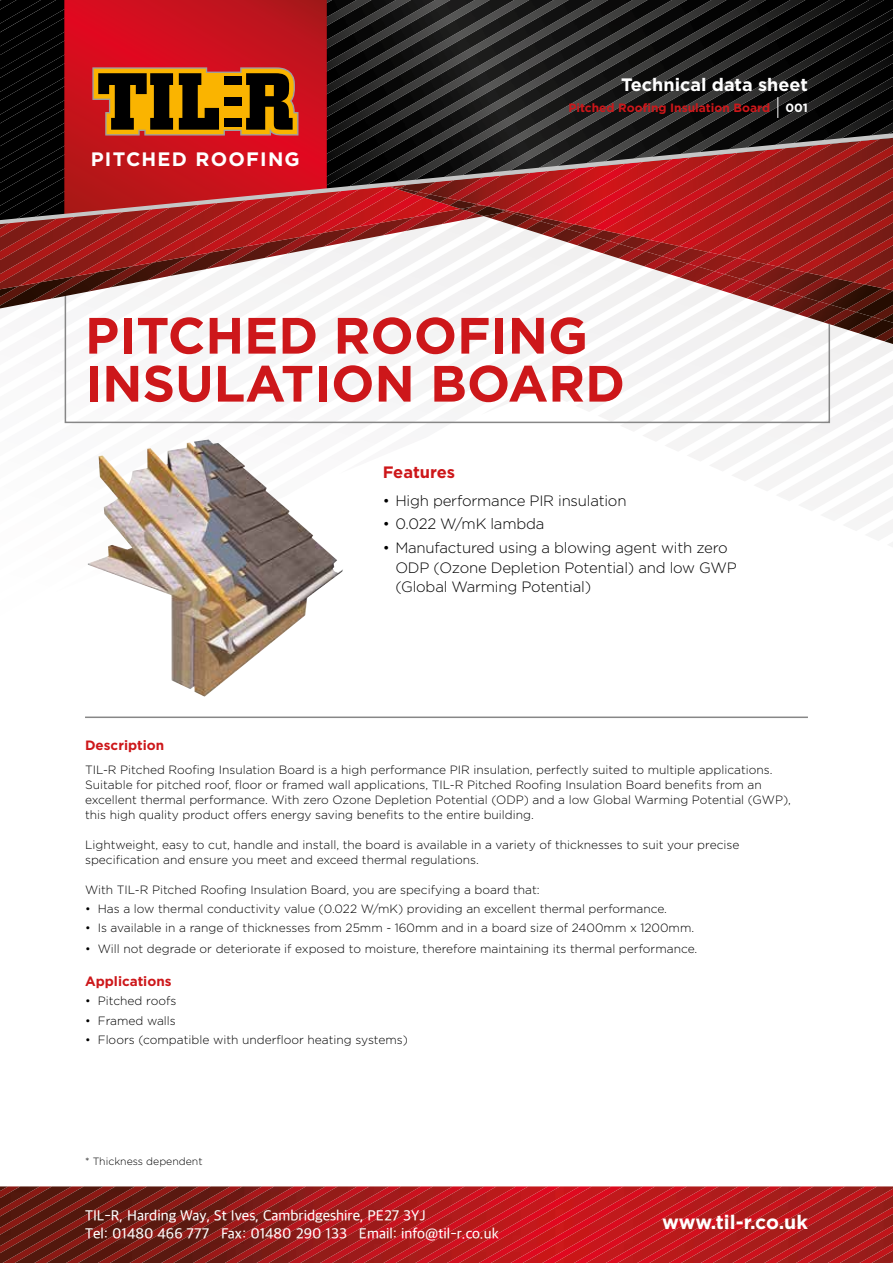
<style>
.page{position:relative;width:893px;height:1263px;background:#fff}
.page>*{position:absolute;margin:0;border:0;box-sizing:border-box;transform-origin:0 0}
.t1{font:700 51px/48px "Gotham";color:#cd171a}
.t2{font:700 19.5px "Gotham";letter-spacing:-.005em;color:#fff}
.t3{font:700 19.5px "Gotham";letter-spacing:.065em;color:#fff}
.t4{font:700 18px "Gotham";color:#fff}
.t5{font:700 16.5px "Gotham";color:#cd171a}
.t6{font:300 15px/19.5px "Gotham";letter-spacing:-.015em;color:#000}
.t7{font:500 15px/18px "Apple SD Gothic Neo";color:#fff}
.t8{font:700 13.5px "Gotham";color:#cd171a}
.t9{font:300 12px/15px "Gotham";color:#000}
.t10{font:700 12px "Gotham";color:#cd171a}
.t11{font:700 12px "Gotham";color:#fff}
.t12{font:300 10.5px "Gotham";color:#000}
</style>
<div class="page">
<img style="left:0;top:1186px;width:893px;height:77px">
<img style="left:852px;top:0;width:39px;height:133px">
<svg style="left:383px;top:225px;width:510px;height:286px"></svg>
<img style="left:415px;top:225px;width:50px;height:6px">
<img style="left:812px;top:0;width:40px;height:133px">
<svg style="left:383px;top:277px;width:510px;height:214px"></svg>
<svg style="left:324px;top:243px;width:59px;height:51px"></svg>
<img style="left:389px;top:225px;width:26px;height:17px">
<img style="left:773px;top:0;width:39px;height:133px">
<svg style="left:265px;top:254px;width:59px;height:40px"></svg>
<img style="left:302px;top:243px;width:56px;height:11px">
<img style="left:389px;top:225px;width:25px;height:8px">
<img style="left:733px;top:0;width:40px;height:133px">
<img style="left:265px;top:253px;width:37px;height:12px">
<img style="left:342px;top:225px;width:47px;height:18px">
<img style="left:694px;top:0;width:39px;height:133px">
<img style="left:294px;top:225px;width:48px;height:28px">
<img style="left:655px;top:0;width:39px;height:133px">
<svg style="left:481px;top:225px;width:412px;height:247px"></svg>
<img style="left:731px;top:282px;width:36px;height:12px">
<img style="left:751px;top:266px;width:44px;height:20px">
<img style="left:777px;top:225px;width:116px;height:45px">
<img style="left:247px;top:225px;width:47px;height:37px">
<img style="left:615px;top:0;width:40px;height:133px">
<img style="left:200px;top:225px;width:47px;height:33px">
<img style="left:576px;top:0;width:39px;height:133px">
<svg style="left:75px;top:258px;width:190px;height:36px"></svg>
<img style="left:0;top:292px;width:75px;height:17px">
<img style="left:153px;top:225px;width:47px;height:57px">
<img style="left:536px;top:0;width:40px;height:133px">
<img style="left:0;top:292px;width:19px;height:12px">
<img style="left:0;top:225px;width:153px;height:67px">
<img style="left:497px;top:0;width:39px;height:133px">
<img style="left:0;top:225px;width:105px;height:56px">
<img style="left:457px;top:0;width:40px;height:133px">
<img style="left:0;top:225px;width:58px;height:34px">
<img style="left:418px;top:0;width:39px;height:133px">
<img style="left:0;top:225px;width:11px;height:11px">
<img style="left:378px;top:0;width:40px;height:133px">
<img style="left:339px;top:0;width:39px;height:133px">
<img style="left:327px;top:0;width:12px;height:133px">
<img style="left:0;top:99px;width:64px;height:23px">
<img style="left:0;top:77px;width:64px;height:22px">
<img style="left:0;top:54px;width:64px;height:23px">
<img style="left:0;top:0;width:64px;height:54px">
<img style="left:0;top:0;width:63px;height:31px">
<img style="left:0;top:0;width:23px;height:8px">
<svg style="left:64px;top:0;width:263px;height:133px;background:#cb101d"></svg>
<svg style="left:0;top:133px;width:893px;height:92px;background:#8d2124"></svg>
<svg style="left:92px;top:67px;width:206px;height:69px;background:#7f530b"></svg>
<svg style="left:64px;top:294px;width:767px;height:130px"></svg>
<svg style="left:777px;top:97px;width:1px;height:21px"></svg>
<hr style="left:85px;top:716px;width:723px;height:2px;background:#878787">
<img style="left:88px;top:439px;width:255px;height:258px">
<h2 class="t3" style="left:91px;top:148px;width:211px">PITCHED ROOFING</h2>
<h3 class="t4" style="left:621px;top:74px;width:188px">Technical data sheet</h3>
<p class="t10" style="left:568px;top:101px;width:203px">Pitched Roofing Insulation Board</p>
<p class="t11" style="left:785px;top:101px;width:24px">001</p>
<h1 class="t1" style="left:85px;top:310px;width:541px">PITCHED ROOFING<br>INSULATION BOARD</h1>
<h3 class="t5" style="left:383px;top:462px;width:74px">Features</h3>
<p class="t6" style="left:383px;top:490px;width:245px">• High performance PIR insulation</p>
<p class="t6" style="left:383px;top:514px;width:163px">• 0.022 W/mK lambda</p>
<p class="t6" style="left:395px;top:538px;width:343px;text-indent:-13px">• Manufactured using a blowing agent with zero<br>ODP (Ozone Depletion Potential) and low GWP (Global Warming Potential)</p>
<p class="t8" style="left:85px;top:738px;width:81px">Description</p>
<p class="t9" style="left:85px;top:762px;width:707px">TIL-R Pitched Roofing Insulation Board is a high performance PIR insulation, perfectly suited to multiple applications.<br>Suitable for pitched roof, floor or framed wall applications, TIL-R Pitched Roofing Insulation Board benefits from an excellent thermal performance. With zero Ozone Depletion Potential (ODP) and a low Global Warming Potential (GWP), this high quality product offers energy saving benefits to the entire building.</p>
<p class="t9" style="left:85px;top:837px;width:656px">Lightweight, easy to cut, handle and install, the board is available in a variety of thicknesses to suit your precise specification and ensure you meet and exceed thermal regulations.</p>
<p class="t9" style="left:85px;top:882px;width:456px">With TIL-R Pitched Roofing Insulation Board, you are specifying a board that:</p>
<p class="t9" style="left:85px;top:901px;width:583px">• Has a low thermal conductivity value (0.022 W/mK) providing an excellent thermal performance.</p>
<p class="t9" style="left:85px;top:920px;width:611px">• Is available in a range of thicknesses from 25mm - 160mm and in a board size of 2400mm x 1200mm.</p>
<p class="t9" style="left:85px;top:941px;width:614px">• Will not degrade or deteriorate if exposed to moisture, therefore maintaining its thermal performance.</p>
<p class="t8" style="left:85px;top:973px;width:88px">Applications</p>
<p class="t9" style="left:85px;top:993px;width:93px">• Pitched roofs</p>
<p class="t9" style="left:85px;top:1013px;width:92px">• Framed walls</p>
<p class="t9" style="left:85px;top:1032px;width:324px">• Floors (compatible with underfloor heating systems)</p>
<p class="t12" style="left:85px;top:1156px;width:119px">* Thickness dependent</p>
<p class="t7" style="left:85px;top:1208px;width:415px">TIL-R, Harding Way, St Ives, Cambridgeshire, PE27 3YJ<br>Tel: 01480 466 777 Fax: 01480 290 133 Email: info@til-r.co.uk</p>
<h2 class="t2" style="left:662px;top:1211px;width:147px">www.til-r.co.uk</h2>
</div>
